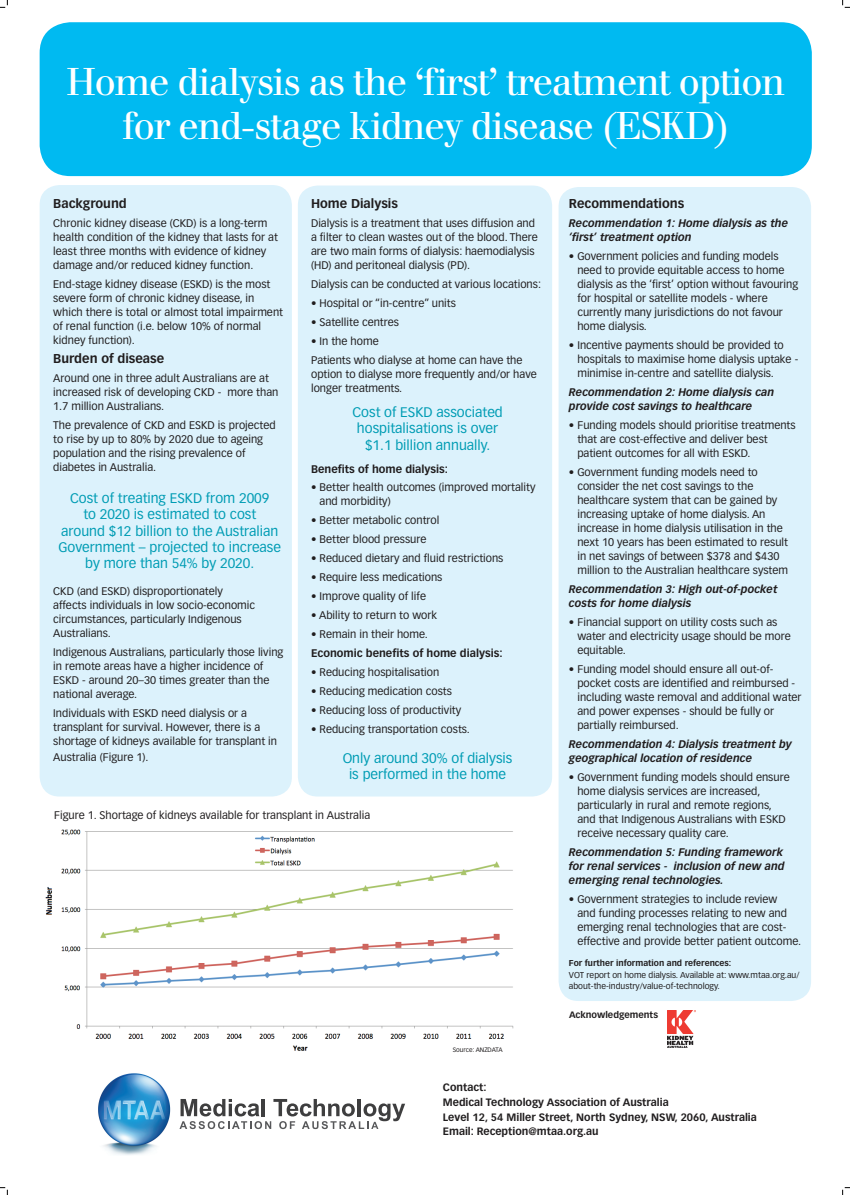
<style>
.page{position:relative;width:850px;height:1195px;background:#fff}
.page>*{position:absolute;margin:0;border:0;box-sizing:border-box;transform-origin:0 0}
.t1{font:37.8px/43.8px "Walbaum";letter-spacing:-.04em;color:#fff;text-align:center}
.t2{font:13.65px/16.1px "Vectora LH";color:#009cb4;text-align:center}
.t3{font:700 12.6px "Vectora LH";color:#201d1e}
.t4{font:10.85px/14px "Vectora LH";color:#201d1e}
.t5{font:italic 700 10.85px/14px "Vectora LH";color:#201d1e}
.t6{font:700 10.85px "Vectora LH";color:#201d1e}
.t7{font:700 10.5px/14.6px "Vectora LH";color:#201d1e}
.t8{font:700 9.1px "Vectora LH";color:#201d1e}
.t9{font:8.4px/10.5px "Vectora LH";color:#201d1e}
.t10{font:700 8.4px "Vectora LH";color:#201d1e}
.t11{font:6.3px "Vectora LH";color:#201d1e}
</style>
<div class="page">
<div style="left:40px;top:22px;width:771px;height:154px;background:#00baf1;border-radius:31px"></div>
<div style="left:40px;top:185px;width:252px;height:611px;background:#dcf2fc;border-radius:20px"></div>
<div style="left:298px;top:185px;width:254px;height:611px;background:#dcf2fc;border-radius:20px"></div>
<div style="left:558px;top:187px;width:252px;height:813px;background:#dcf2fc;border-radius:20px"></div>
<img style="left:98px;top:1073px;width:90px;height:82px">
<svg style="left:179px;top:1098px;width:226px;height:30px"></svg>
<img style="left:667px;top:1010px;width:27px;height:37px">
<img style="left:61px;top:829px;width:453px;height:222px">
<img style="left:254px;top:834px;width:62px;height:35px">
<img style="left:45px;top:887px;width:7px;height:28px">
<svg style="left:0;top:0;width:8px;height:8px"></svg>
<svg style="left:0;top:1187px;width:8px;height:7px"></svg>
<svg style="left:842px;top:0;width:7px;height:8px"></svg>
<svg style="left:842px;top:1187px;width:7px;height:7px"></svg>
<h1 class="t1" style="left:67px;top:60px;width:719px">Home dialysis as the ‘first’ treatment option for end-stage kidney disease (ESKD)</h1>
<p class="t3" style="left:53px;top:196px;width:75px">Background</p>
<p class="t4" style="left:53px;top:217px;width:226px">Chronic kidney disease (CKD) is a long-term health condition of the kidney that lasts for at least three months with evidence of kidney damage and/or reduced kidney function.</p>
<p class="t4" style="left:53px;top:277px;width:231px">End-stage kidney disease (ESKD) is the most severe form of chronic kidney disease, in which there is total or almost total impairment of renal function (i.e. below 10% of normal kidney function).</p>
<p class="t3" style="left:53px;top:351px;width:112px">Burden of disease</p>
<p class="t4" style="left:53px;top:371px;width:226px">Around one in three adult Australians are at increased risk of developing CKD - more than<br>1.7 million Australians.</p>
<p class="t4" style="left:53px;top:418px;width:224px">The prevalence of CKD and ESKD is projected to rise by up to 80% by 2020 due to ageing population and the rising prevalence of diabetes in Australia.</p>
<p class="t2" style="left:58px;top:490px;width:224px">Cost of treating ESKD from 2009<br>to 2020 is estimated to cost<br>around $12 billion to the Australian<br>Government – projected to increase by more than 54% by 2020.</p>
<p class="t4" style="left:53px;top:584px;width:203px">CKD (and ESKD) disproportionately affects individuals in low socio-economic circumstances, particularly Indigenous Australians.</p>
<p class="t4" style="left:53px;top:645px;width:231px">Indigenous Australians, particularly those living in remote areas have a higher incidence of ESKD - around 20–30 times greater than the national average.</p>
<p class="t4" style="left:53px;top:706px;width:225px">Individuals with ESKD need dialysis or a transplant for survival. However, there is a shortage of kidneys available for transplant in</p>
<p class="t4" style="left:53px;top:750px;width:97px">Australia (Figure 1).</p>
<p class="t3" style="left:311px;top:196px;width:88px">Home Dialysis</p>
<p class="t4" style="left:311px;top:217px;width:228px">Dialysis is a treatment that uses diffusion and a filter to clean wastes out of the blood. There are two main forms of dialysis: haemodialysis (HD) and peritoneal dialysis (PD).</p>
<p class="t4" style="left:311px;top:277px;width:231px">Dialysis can be conducted at various locations:</p>
<p class="t4" style="left:311px;top:296px;width:146px">• Hospital or “in-centre” units</p>
<p class="t4" style="left:311px;top:315px;width:89px">• Satellite centres</p>
<p class="t4" style="left:311px;top:332px;width:213px;line-height:19px">• In the home<br>Patients who dialyse at home can have the</p>
<p class="t4" style="left:311px;top:367px;width:227px">option to dialyse more frequently and/or have longer treatments.</p>
<p class="t2" style="left:352px;top:404px;width:152px">Cost of ESKD associated hospitalisations is over $1.1 billion annually.</p>
<p class="t6" style="left:311px;top:462px;width:138px">Benefits of home dialysis:</p>
<p class="t4" style="left:319px;top:480px;width:217px;text-indent:-8px">• Better health outcomes (improved mortality and morbidity)</p>
<p class="t4" style="left:311px;top:513px;width:130px">• Better metabolic control</p>
<p class="t4" style="left:311px;top:532px;width:117px">• Better blood pressure</p>
<p class="t4" style="left:311px;top:551px;width:194px">• Reduced dietary and fluid restrictions</p>
<p class="t4" style="left:311px;top:570px;width:133px">• Require less medications</p>
<p class="t4" style="left:311px;top:589px;width:116px">• Improve quality of life</p>
<p class="t4" style="left:311px;top:608px;width:127px">• Ability to return to work</p>
<p class="t4" style="left:311px;top:627px;width:118px">• Remain in their home.</p>
<p class="t6" style="left:311px;top:647px;width:193px">Economic benefits of home dialysis:</p>
<p class="t4" style="left:311px;top:665px;width:130px">• Reducing hospitalisation</p>
<p class="t4" style="left:311px;top:684px;width:142px">• Reducing medication costs</p>
<p class="t4" style="left:311px;top:703px;width:151px">• Reducing loss of productivity</p>
<p class="t4" style="left:311px;top:722px;width:160px">• Reducing transportation costs.</p>
<p class="t2" style="left:342px;top:750px;width:171px">Only around 30% of dialysis is performed in the home</p>
<p class="t4" style="left:54px;top:808px;width:317px">Figure 1. Shortage of kidneys available for transplant in Australia</p>
<p class="t11" style="left:452px;top:1046px;width:51px">Source: ANZDATA</p>
<p class="t3" style="left:568px;top:196px;width:117px">Recommendations</p>
<p class="t5" style="left:568px;top:216px;width:221px">Recommendation 1: Home dialysis as the ‘first’ treatment option</p>
<p class="t4" style="left:577px;top:250px;width:222px;text-indent:-8px">• Government policies and funding models need to provide equitable access to home dialysis as the ‘first’ option without favouring for hospital or satellite models - where currently many jurisdictions do not favour home dialysis.</p>
<p class="t4" style="left:577px;top:338px;width:222px;text-indent:-8px">• Incentive payments should be provided to hospitals to maximise home dialysis uptake - minimise in-centre and satellite dialysis.</p>
<p class="t5" style="left:568px;top:385px;width:207px">Recommendation 2: Home dialysis can provide cost savings to healthcare</p>
<p class="t4" style="left:577px;top:418px;width:220px;text-indent:-8px">• Funding models should prioritise treatments that are cost-effective and deliver best patient outcomes for all with ESKD.</p>
<p class="t4" style="left:577px;top:465px;width:212px;text-indent:-8px">• Government funding models need to consider the net cost savings to the healthcare system that can be gained by increasing uptake of home dialysis. An increase in home dialysis utilisation in the next 10 years has been estimated to result in net savings of between $378 and $430 million to the Australian healthcare system</p>
<p class="t5" style="left:568px;top:582px;width:210px">Recommendation 3: High out-of-pocket costs for home dialysis</p>
<p class="t4" style="left:577px;top:615px;width:215px;text-indent:-8px">• Financial support on utility costs such as water and electricity usage should be more equitable.</p>
<p class="t4" style="left:577px;top:662px;width:225px;text-indent:-8px">• Funding model should ensure all out-of&shy;pocket costs are identified and reimbursed - including waste removal and additional water and power expenses - should be fully or partially reimbursed.</p>
<p class="t5" style="left:568px;top:737px;width:224px">Recommendation 4: Dialysis treatment by geographical location of residence</p>
<p class="t4" style="left:577px;top:770px;width:214px;text-indent:-8px">• Government funding models should ensure home dialysis services are increased, particularly in rural and remote regions, and that Indigenous Australians with ESKD receive necessary quality care.</p>
<p class="t5" style="left:568px;top:845px;width:217px">Recommendation 5: Funding framework for renal services - inclusion of new and emerging renal technologies.</p>
<p class="t4" style="left:577px;top:892px;width:225px;text-indent:-8px">• Government strategies to include review<br>and funding processes relating to new and emerging renal technologies that are cost&shy;effective and provide better patient outcome.</p>
<p class="t10" style="left:568px;top:957px;width:164px">For further information and references:</p>
<p class="t9" style="left:568px;top:970px;width:232px">VOT report on home dialysis. Available at: www.mtaa.org.au/ about-the-industry/value-of-technology.</p>
<p class="t8" style="left:568px;top:1009px;width:90px">Acknowledgements</p>
<p class="t7" style="left:442px;top:1080px;width:315px">Contact:<br>Medical Technology Association of Australia<br>Level 12, 54 Miller Street, North Sydney, NSW, 2060, Australia Email: Reception@mtaa.org.au</p>
</div>
